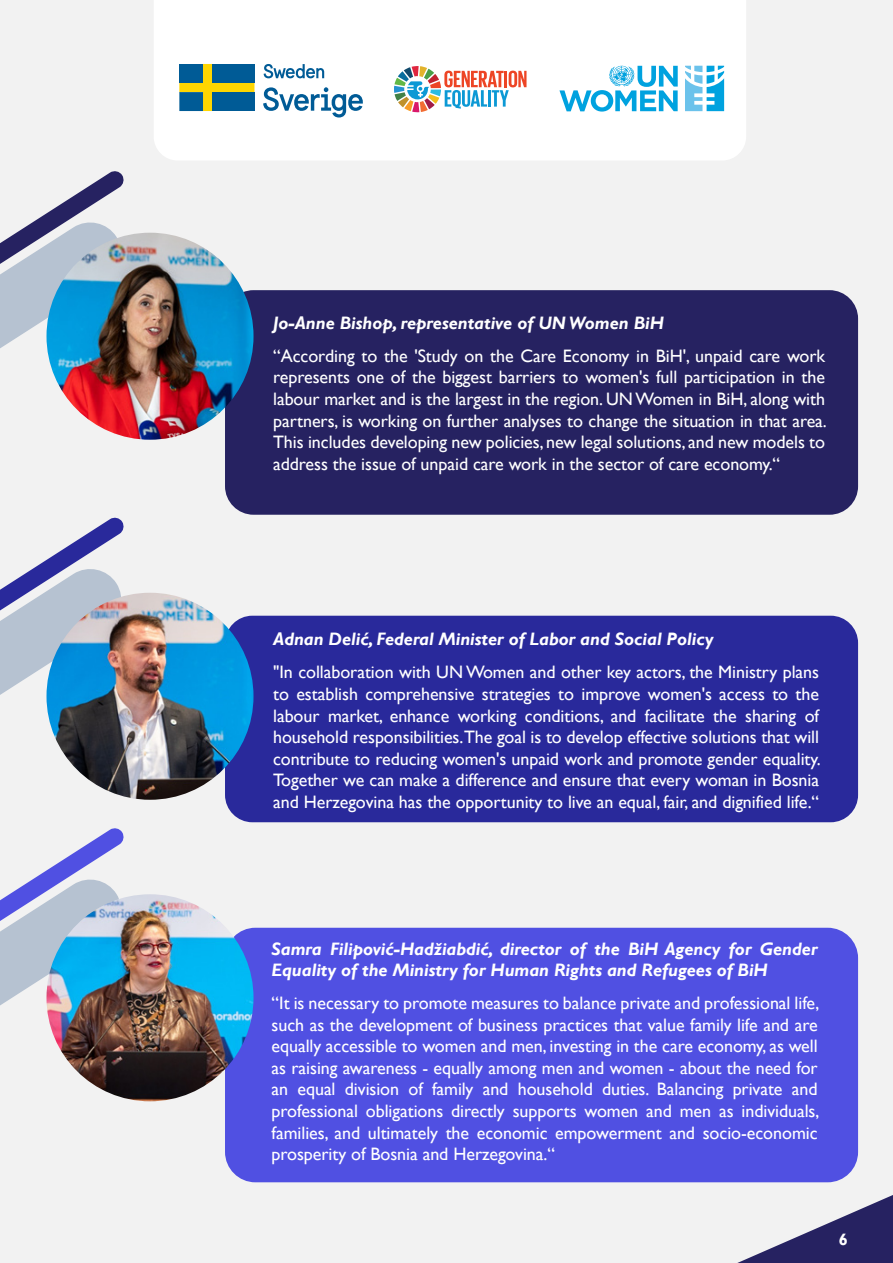
<style>
.page{position:relative;width:893px;height:1263px;background:#f2f2f2}
.page>*{position:absolute;margin:0;border:0;box-sizing:border-box;transform-origin:0 0}
.t1{font:18px/21.6px "Gill Sans";letter-spacing:-.005em;color:#fff;text-align:justify}
.t2{font:italic 700 18px/21.6px "Gill Sans";letter-spacing:-.005em;color:#fff}
.t3{font:700 16.5px "Gill Sans";color:#fff}
</style>
<div class="page">
<svg style="left:737px;top:1195px;width:156px;height:68px"></svg>
<div style="left:225px;top:290px;width:633px;height:225px;background:#262261;border-radius:28px"></div>
<div style="left:154px;top:0;width:592px;height:160px;background:#fff"></div>
<svg style="left:559px;top:65px;width:119px;height:47px"></svg>
<svg style="left:685px;top:66px;width:39px;height:45px"></svg>
<svg style="left:394px;top:66px;width:132px;height:46px"></svg>
<div style="left:225px;top:616px;width:633px;height:206px;background:#29299b;border-radius:27px"></div>
<div style="left:225px;top:928px;width:633px;height:254px;background:#5050e2;border-radius:30px"></div>
<svg style="left:0;top:171px;width:126px;height:177px"></svg>
<img style="left:46px;top:233px;width:208px;height:207px;border-radius:103px">
<svg style="left:0;top:517px;width:126px;height:178px"></svg>
<svg style="left:0;top:828px;width:126px;height:271px"></svg>
<img style="left:46px;top:894px;width:208px;height:207px;border-radius:104px">
<img style="left:46px;top:593px;width:208px;height:207px;border-radius:103px">
<div style="left:165px;top:27px;width:210px;height:107px;background:#fff"></div>
<svg style="left:179px;top:64px;width:75px;height:47px"></svg>
<div style="left:179px;top:64px;width:24px;height:19px;background:#005b96"></div>
<div style="left:212px;top:92px;width:42px;height:19px;background:#005b96"></div>
<div style="left:212px;top:64px;width:42px;height:19px;background:#005b96"></div>
<svg style="left:263px;top:64px;width:62px;height:15px"></svg>
<svg style="left:263px;top:87px;width:100px;height:31px"></svg>
<p class="t2" style="left:273px;top:313px;width:392px">Jo-Anne Bishop, representative of UN Women BiH</p>
<p class="t1" style="left:273px;top:345px;width:555px">“According to the 'Study on the Care Economy in BiH', unpaid care work represents one of the biggest barriers to women's full participation in the labour market and is the largest in the region. UN Women in BiH, along with partners, is working on further analyses to change the situation in that area.<br>This includes developing new policies, new legal solutions, and new models to address the issue of unpaid care work in the sector of care economy.“</p>
<p class="t2" style="left:273px;top:629px;width:442px">Adnan Delić, Federal Minister of Labor and Social Policy</p>
<p class="t1" style="left:273px;top:662px;width:549px">"In collaboration with UN Women and other key actors, the Ministry plans to establish comprehensive strategies to improve women's access to the labour market, enhance working conditions, and facilitate the sharing of household responsibilities.The goal is to develop effective solutions that will contribute to reducing women's unpaid work and promote gender equality.<br>Together we can make a difference and ensure that every woman in Bosnia and Herzegovina has the opportunity to live an equal, fair, and dignified life.“</p>
<p class="t2" style="left:272px;top:938px;width:547px">Samra Filipović-Hadžiabdić, director of the BiH Agency for Gender<br>Equality of the Ministry for Human Rights and Refugees of BiH</p>
<p class="t1" style="left:272px;top:992px;width:549px">“It is necessary to promote measures to balance private and professional life, such as the development of business practices that value family life and are equally accessible to women and men, investing in the care economy, as well as raising awareness - equally among men and women - about the need for an equal division of family and household duties. Balancing private and professional obligations directly supports women and men as individuals, families, and ultimately the economic empowerment and socio-economic prosperity of Bosnia and Herzegovina.“</p>
<p class="t3" style="left:839px;top:1230px;width:11px">6</p>
</div>
